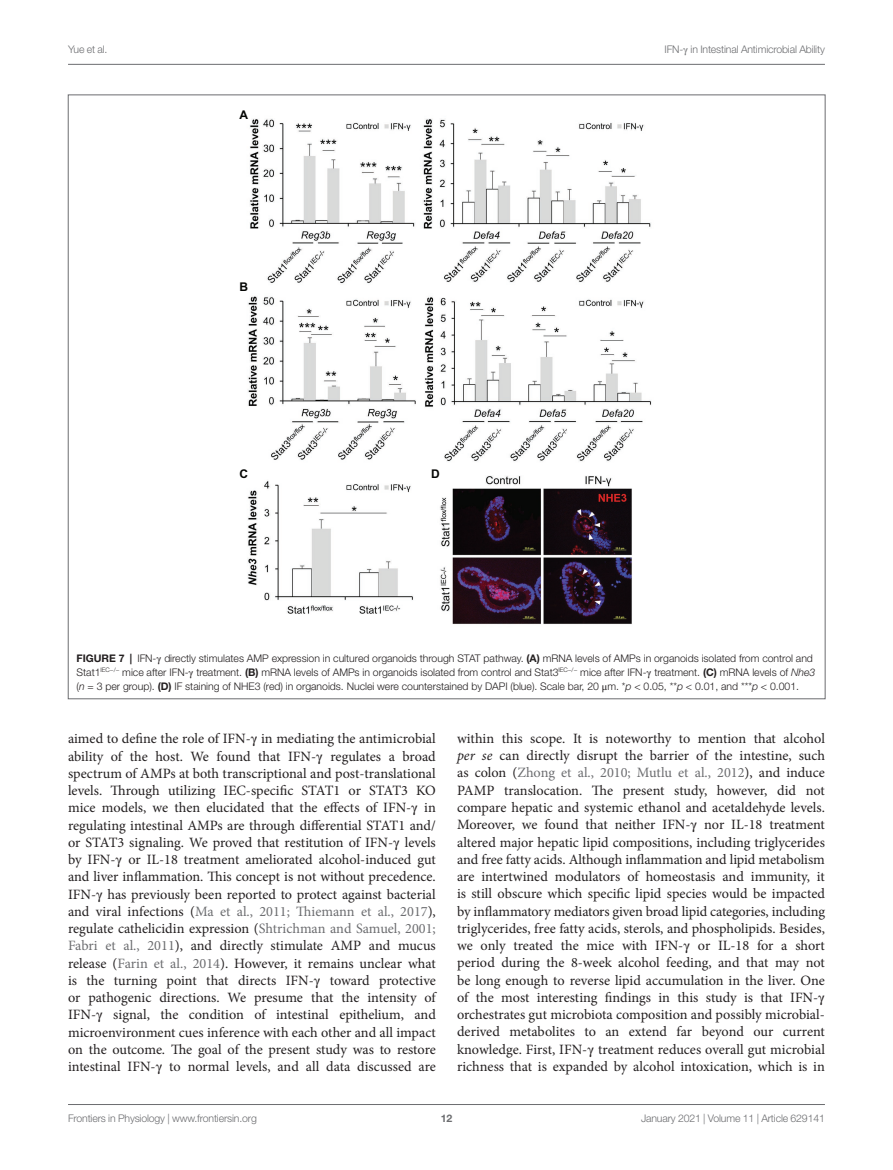
<style>
.page{position:relative;width:893px;height:1170px;background:#fff}
.page>*{position:absolute;margin:0;border:0;box-sizing:border-box;transform-origin:0 0}
.TEXT{font:14.25px/17.2px "Minion Pro";color:#231f20;text-align:justify}
.t1{font:700 12px "Arial";color:#040503}
.FIG_LEG{font:300 10.5px/14.2px "Helvetica Neue LT Std";letter-spacing:-.005em;color:#231f20}
.t2{font:300 10.5px "Helvetica Neue LT Std";letter-spacing:-.015em;color:#6c6d70}
.t3{font:700 10.5px "Helvetica Neue LT Std";color:#6c6d70}
.s1{font-family:"STIX General";font-weight:400}
.s2{font-weight:700}
.s3{font-style:italic}
.s4{font-family:"STIX General"}
.s5{color:#6c6d70}
</style>
<div class="page">
<hr style="left:68px;top:64px;width:757px;height:1px;background:#6c6d70">
<hr style="left:68px;top:1104px;width:757px;height:1px;background:#6c6d70">
<img style="left:247px;top:119px;width:405px;height:506px">
<p class="t2" style="left:68px;top:42px;width:41px">Yue et al.</p>
<p class="t2" style="left:665px;top:42px;width:162px">IFN-<span class="s1">γ</span> in Intestinal Antimicrobial Ability</p>
<p class="t1" style="left:240px;top:106px;width:10px">A</p>
<p class="t1" style="left:240px;top:279px;width:10px">B</p>
<p class="t1" style="left:240px;top:465px;width:10px">C</p>
<p class="t1" style="left:431px;top:465px;width:10px">D</p>
<p class="FIG_LEG" style="left:77px;top:650px;width:740px"><span class="s2">FIGURE 7 |</span> IFN-<span class="s1">γ</span> directly stimulates AMP expression in cultured organoids through STAT pathway. <span class="s2">(A)</span> mRNA levels of AMPs in organoids isolated from control and<br>Stat1<sup>IEC−/−</sup> mice after IFN-<span class="s1">γ</span> treatment. <span class="s2">(B)</span> mRNA levels of AMPs in organoids isolated from control and Stat3<sup>IEC−/−</sup> mice after IFN-<span class="s1">γ</span> treatment. <span class="s2">(C)</span> mRNA levels of <span class="s3">Nhe3 </span>(<span class="s3">n</span> = 3 per group). <span class="s2">(D)</span> IF staining of NHE3 (red) in organoids. Nuclei were counterstained by DAPI (blue). Scale bar, 20 <span class="s1">μ</span>m. *<span class="s3">p</span> &lt; 0.05, **<span class="s3">p</span> &lt; 0.01, and ***<span class="s3">p</span> &lt; 0.001.</p>
<p class="TEXT" style="left:68px;top:730px;width:369px">aimed to define the role of IFN-<span class="s4">γ</span> in mediating the antimicrobial ability of the host. We found that IFN-<span class="s4">γ</span> regulates a broad spectrum of AMPs at both transcriptional and post-translational levels. Through utilizing IEC-specific STAT1 or STAT3 KO mice models, we then elucidated that the effects of IFN-<span class="s4">γ</span> in regulating intestinal AMPs are through differential STAT1 and/ or STAT3 signaling. We proved that restitution of IFN-<span class="s4">γ</span> levels by IFN-<span class="s4">γ</span> or IL-18 treatment ameliorated alcohol-induced gut and liver inflammation. This concept is not without precedence.<br>IFN-<span class="s4">γ</span> has previously been reported to protect against bacterial and viral infections (<span class="s5">Ma et al., 2011; Thiemann et al., 2017</span>), regulate cathelicidin expression (<span class="s5">Shtrichman and Samuel, 2001; Fabri et al., 2011</span>), and directly stimulate AMP and mucus release (<span class="s5">Farin et al., 2014</span>). However, it remains unclear what is the turning point that directs IFN-<span class="s4">γ</span> toward protective or pathogenic directions. We presume that the intensity of IFN-<span class="s4">γ</span> signal, the condition of intestinal epithelium, and microenvironment cues inference with each other and all impact on the outcome. The goal of the present study was to restore intestinal IFN-<span class="s4">γ</span> to normal levels, and all data discussed are</p>
<p class="TEXT" style="left:457px;top:729px;width:369px">within this scope. It is noteworthy to mention that alcohol <span class="s3">per se</span> can directly disrupt the barrier of the intestine, such as colon (<span class="s5">Zhong et al., 2010; Mutlu et al., 2012</span>), and induce PAMP translocation. The present study, however, did not compare hepatic and systemic ethanol and acetaldehyde levels.<br>Moreover, we found that neither IFN-<span class="s4">γ</span> nor IL-18 treatment altered major hepatic lipid compositions, including triglycerides and free fatty acids. Although inflammation and lipid metabolism are intertwined modulators of homeostasis and immunity, it is still obscure which specific lipid species would be impacted by inflammatory mediators given broad lipid categories, including triglycerides, free fatty acids, sterols, and phospholipids. Besides, we only treated the mice with IFN-<span class="s4">γ</span> or IL-18 for a short period during the 8-week alcohol feeding, and that may not be long enough to reverse lipid accumulation in the liver. One of the most interesting findings in this study is that IFN-<span class="s4">γ </span>orchestrates gut microbiota composition and possibly microbial&shy;derived metabolites to an extend far beyond our current knowledge. First, IFN-<span class="s4">γ</span> treatment reduces overall gut microbial richness that is expanded by alcohol intoxication, which is in</p>
<p class="t2" style="left:68px;top:1111px;width:190px">Frontiers in Physiology | www.frontiersin.org</p>
<p class="t3" style="left:441px;top:1111px;width:13px">12</p>
<p class="t2" style="left:641px;top:1111px;width:185px">January 2021 | Volume 11 | Article 629141</p>
</div>
